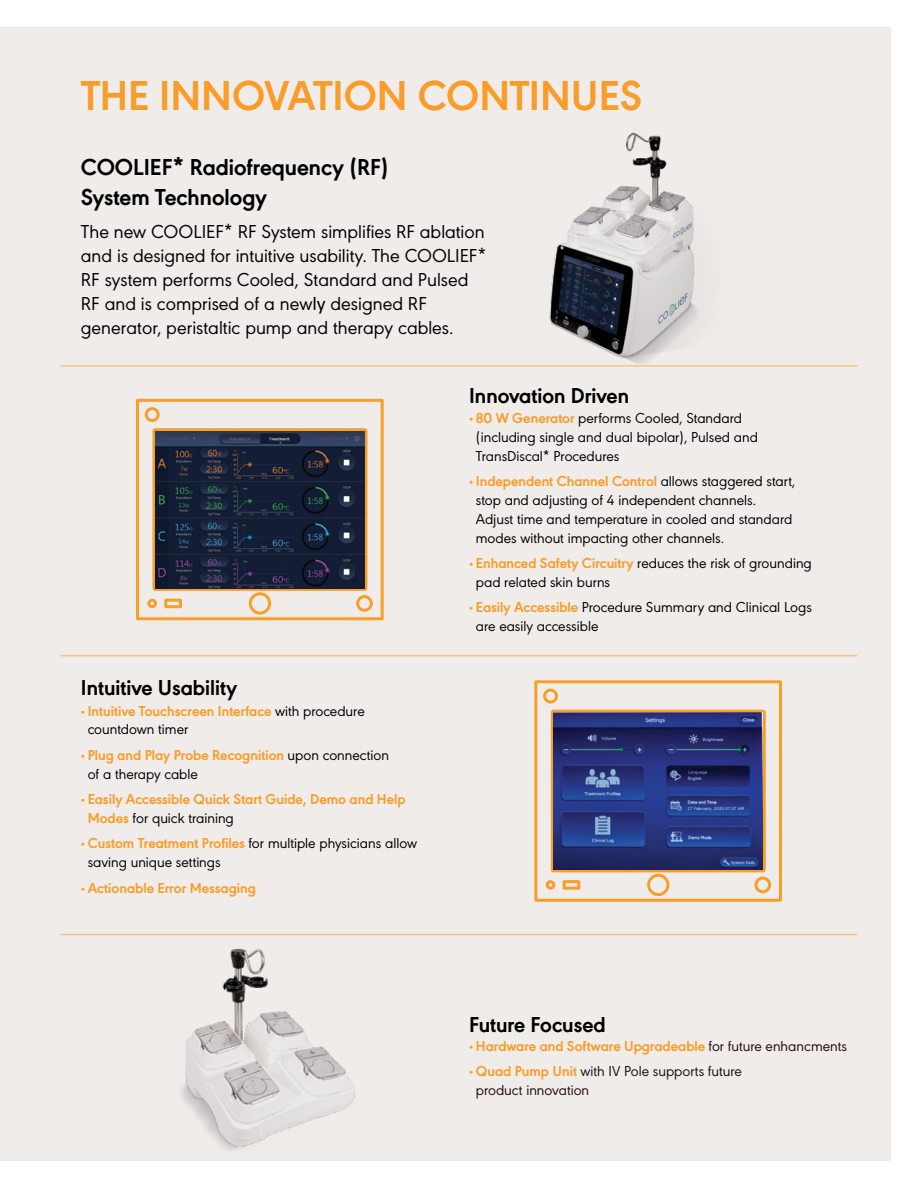
<style>
.page{position:relative;width:918px;height:1188px;background:#fff}
.page>*{position:absolute;margin:0;border:0;box-sizing:border-box;transform-origin:0 0}
.t1{font:700 43.5px "Avanos Sans";color:#f99d2a}
.t2{font:700 24px/30px "Avanos Sans";color:#000}
.t3{font:700 22.5px "Avanos Sans";color:#000}
.t4{font:19.5px/24px "Avanos Sans";color:#000}
.t5{font:15px/18.8px "Avanos Sans";color:#000}
.t6{font:700 15px/18.8px "Avanos Sans";color:#f99d2a}
.t7{font:15px/18.8px "Avanos Sans";color:#240d0d}
.s1{font-family:"Calibri"}
.s2{font-weight:400;font-size:9px}
.s3{font-weight:400;color:#000}
.s4{font-size:9px;color:#f99d2a}
.s5{font-weight:700;color:#f99d2a}
.s6{font-weight:400;color:#240d0d}
</style>
<div class="page">
<div style="left:0;top:27px;width:891px;height:1134px;background:#efecea"></div>
<img style="left:181px;top:948px;width:174px;height:202px">
<svg style="left:136px;top:399px;width:248px;height:221px"></svg>
<img style="left:155px;top:431px;width:210px;height:157px">
<svg style="left:534px;top:680px;width:248px;height:222px"></svg>
<img style="left:553px;top:713px;width:209px;height:156px">
<hr style="left:61px;top:365px;width:796px;height:2px;background:#f99d2a">
<hr style="left:61px;top:655px;width:796px;height:1px;background:#f99d2a">
<hr style="left:61px;top:934px;width:796px;height:1px;background:#f99d2a">
<img style="left:491px;top:132px;width:254px;height:235px">
<h1 class="t1" style="left:81px;top:63px;width:563px">THE INNOVATION CONTINUES</h1>
<h2 class="t2" style="left:81px;top:151px;width:309px">COOLIEF* Radiofrequency (RF)<br>System Technology</h2>
<p class="t4" style="left:81px;top:218px;width:407px">The new COOLIEF* RF System simplifies RF ablation and is designed for intuitive usability. The COOLIEF* RF system performs Cooled, Standard and Pulsed RF and is comprised of a new<span class="s1">ly</span> designed RF generator, peristaltic pump and therapy cables.</p>
<h3 class="t3" style="left:81px;top:671px;width:158px">Intuitive Usability</h3>
<p class="t6" style="left:88px;top:700px;width:279px;text-indent:-7px"><span class="s2">•</span> Intuitive Touchscreen Interface <span class="s3">with procedure countdown timer</span></p>
<p class="t5" style="left:88px;top:745px;width:303px;text-indent:-7px"><span class="s4">•</span> <span class="s5">Plug and Play Probe Recognition</span> upon connection of a therapy cable</p>
<p class="t6" style="left:88px;top:789px;width:319px;text-indent:-7px"><span class="s2">•</span> Easily Accessible Quick Start Guide, Demo and Help<br>Modes <span class="s3">for quick training</span></p>
<p class="t5" style="left:88px;top:833px;width:331px;text-indent:-7px"><span class="s4">•</span> <span class="s5">Custom Treatment Profiles</span> for multiple physicians allow saving unique settings</p>
<p class="t6" style="left:81px;top:877px;width:177px"><span class="s2">•</span> Actionable Error Messaging</p>
<h3 class="t3" style="left:469px;top:379px;width:162px">Innovation Driven</h3>
<p class="t5" style="left:476px;top:408px;width:284px;text-indent:-7px"><span class="s4">•</span> <span class="s5">80 W Generator</span> performs Cooled, Standard (including single and dual bipolar), Pulsed and<br>TransDiscal* Procedures</p>
<p class="t5" style="left:476px;top:471px;width:321px;text-indent:-7px"><span class="s4">•</span> <span class="s5">Independent Channel Control</span> allows staggered start, stop and adjusting of 4 independent channels.<br>Adjust time and temperature in cooled and standard modes without impacting other channels.</p>
<p class="t5" style="left:476px;top:553px;width:337px;text-indent:-7px"><span class="s4">•</span> <span class="s5">Enhanced Safety Circuitry</span> reduces the risk of grounding pad related skin burns</p>
<p class="t5" style="left:476px;top:597px;width:338px;text-indent:-7px"><span class="s4">•</span> <span class="s5">Easily Accessible</span> Procedure Summary and Clinical Logs are easily accessible</p>
<h3 class="t3" style="left:469px;top:1008px;width:138px">Future Focused</h3>
<p class="t6" style="left:469px;top:1036px;width:380px"><span class="s2">•</span> Hardware and Software Upgradeable <span class="s6">for future enhancments</span></p>
<p class="t7" style="left:476px;top:1061px;width:268px;text-indent:-7px"><span class="s4">•</span> <span class="s5">Quad Pump Unit</span> with IV Pole supports future product innovation</p>
</div>
